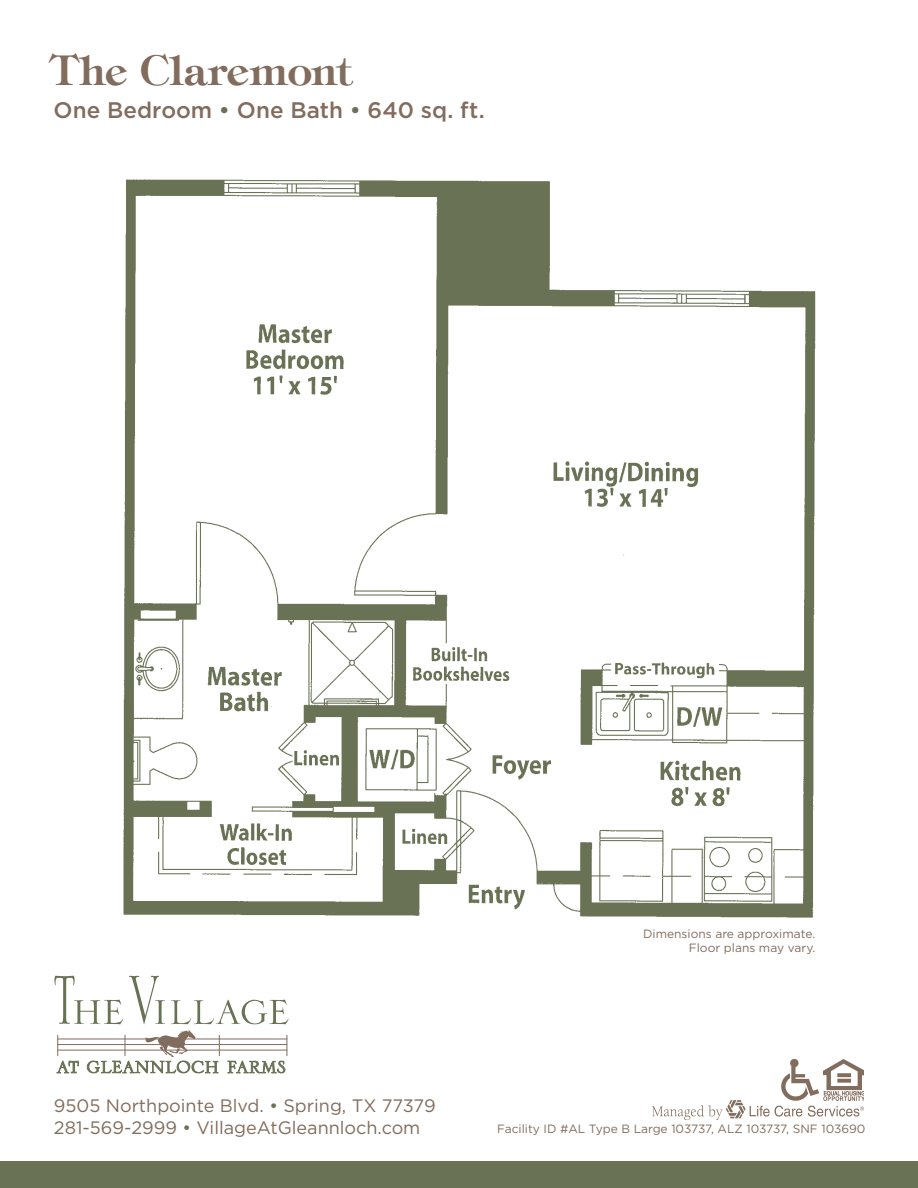
<style>
.page{position:relative;width:918px;height:1188px;background:#fff}
.page>*{position:absolute;margin:0;border:0;box-sizing:border-box;transform-origin:0 0}
.t1{font:600 41.25px "Tiffany Std";color:#826c5d}
.t2{font:500 22.5px "Gotham";color:#826c5d}
.t3{font:18px/21.6px "Gotham";color:#826c5d}
.t4{font:12px/14.4px "Gotham";color:#826c5d;text-align:right}
.s1{color:#fff}
.s2{color:#6a7255}
</style>
<div class="page">
<img style="left:781px;top:1059px;width:38px;height:41px">
<img style="left:824px;top:1060px;width:40px;height:40px">
<img style="left:653px;top:1100px;width:211px;height:19px">
<div style="left:0;top:1161px;width:918px;height:27px;background:#6a7255"></div>
<svg style="left:54px;top:976px;width:234px;height:98px"></svg>
<img style="left:123px;top:179px;width:693px;height:739px">
<h1 class="t1" style="left:51px;top:44px;width:316px">The Claremont<span class="s1">,</span></h1>
<h2 class="t2" style="left:54px;top:98px;width:439px">One Bedroom <span class="s2">•</span> One Bath <span class="s2">•</span> 640 sq. ft.<span class="s1">,</span></h2>
<h3 class="t3" style="left:54px;top:1095px;width:383px">9505 Northpointe Blvd. <span class="s2">•</span> Spring, TX 77379<br>281-569-2999 <span class="s2">•</span> VillageAtGleannloch.com</h3>
<p class="t4" style="left:643px;top:926px;width:174px">Dimensions are approximate.<br>Floor plans may vary.</p>
<p class="t4" style="left:497px;top:1122px;width:370px">Facility ID #AL Type B Large 103737, ALZ 103737, SNF 103690</p>
</div>
